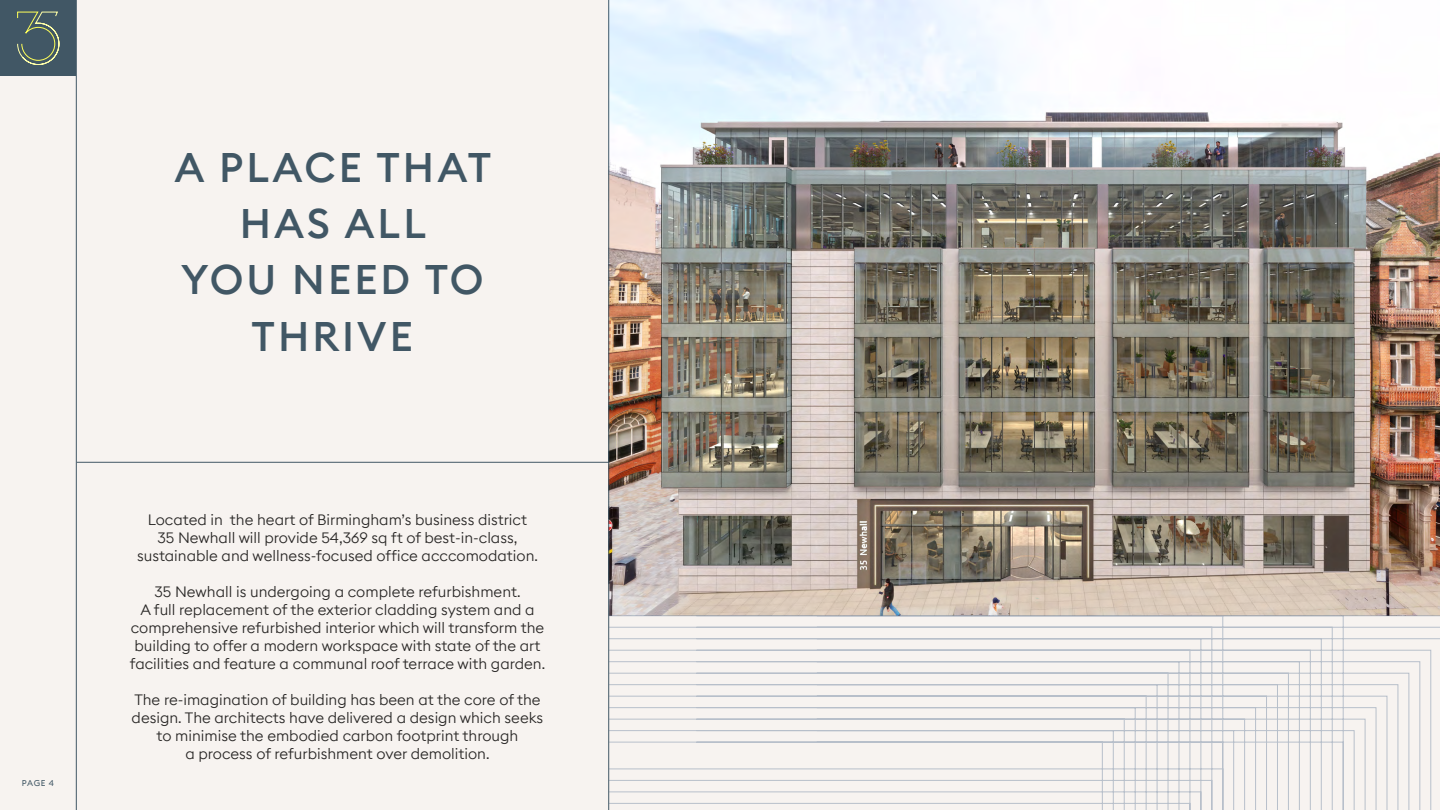
<style>
.page{position:relative;width:1440px;height:810px;background:#f7f3f0}
.page>*{position:absolute;margin:0;border:0;box-sizing:border-box;transform-origin:0 0}
.t1{font:500 41.25px/56.2px "Euclid Square";letter-spacing:.075em;color:#415765;text-align:center}
.t2{font:300 15px/18px "Euclid Square";color:#292726;text-align:center}
.t3{font:8.4px "Euclid Square";color:#415765}
</style>
<div class="page">
<hr style="left:76px;top:0;width:1px;height:810px;background:#415765">
<div style="left:0;top:0;width:76px;height:76px;background:#415765"></div>
<svg style="left:17px;top:11px;width:43px;height:54px"></svg>
<img style="left:609px;top:0;width:831px;height:615px">
<hr style="left:77px;top:462px;width:532px;height:1px;background:#415765">
<hr style="left:608px;top:0;width:1px;height:810px;background:#415765">
<svg style="left:609px;top:615px;width:831px;height:195px"></svg>
<p class="t3" style="left:22px;top:778px;width:34px">PAGE 4</p>
<h1 class="t1" style="left:175px;top:139px;width:318px">A PLACE THAT<br>HAS ALL<br>YOU NEED TO<br>THRIVE</h1>
<p class="t2" style="left:137px;top:511px;width:402px">Located in the heart of Birmingham’s business district<br>35 Newhall will provide 54,369 sq ft of best-in-class, sustainable and wellness-focused office acccomodation.</p>
<p class="t2" style="left:130px;top:583px;width:417px">35 Newhall is undergoing a complete refurbishment.<br>A full replacement of the exterior cladding system and a comprehensive refurbished interior which will transform the building to offer a modern workspace with state of the art facilities and feature a communal roof terrace with garden.</p>
<p class="t2" style="left:132px;top:691px;width:413px">The re-imagination of building has been at the core of the design. The architects have delivered a design which seeks to minimise the embodied carbon footprint through<br>a process of refurbishment over demolition.</p>
</div>
